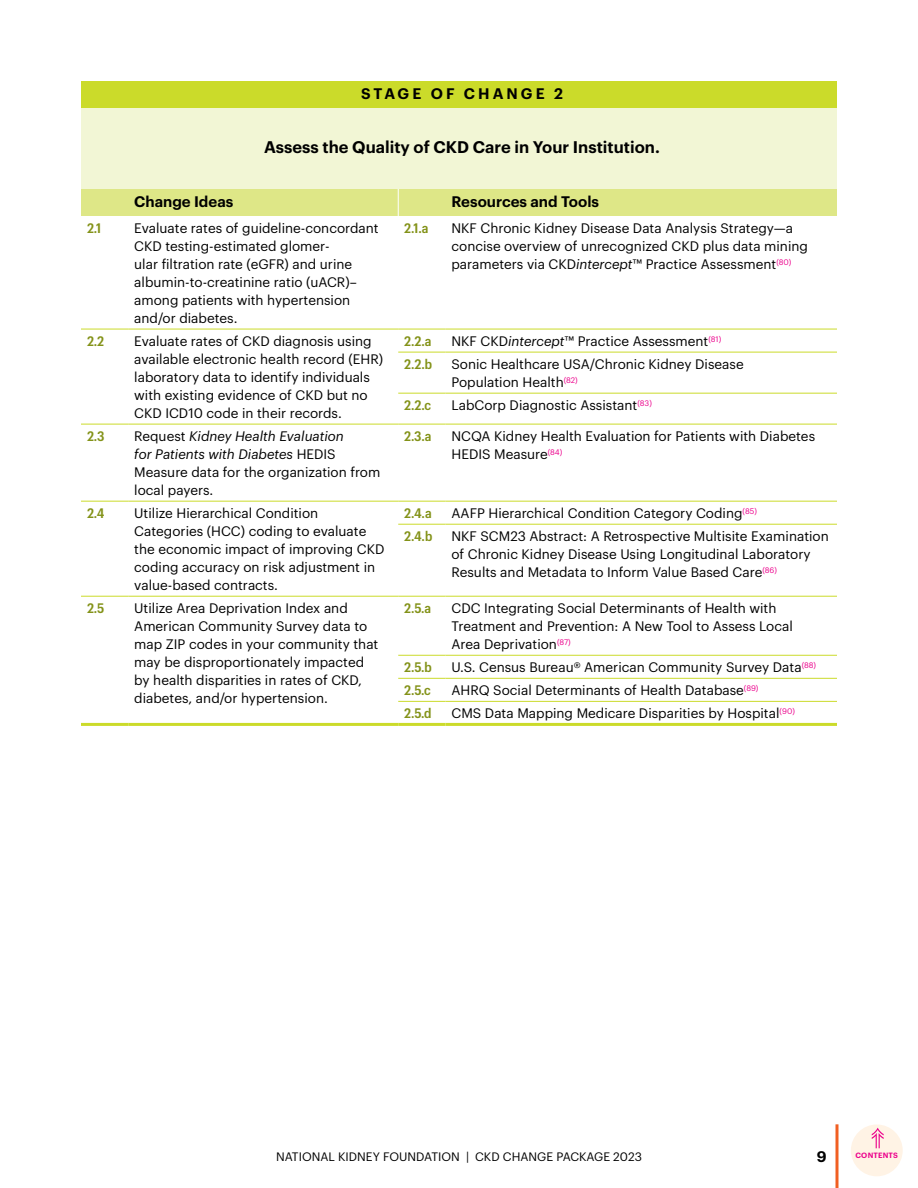
<style>
.page{position:relative;width:918px;height:1188px;background:#fff}
.page>*{position:absolute;margin:0;border:0;box-sizing:border-box;transform-origin:0 0}
.Cell-Stage_copy{font:600 16.5px "Graphik";color:#000}
.CellHead{font:600 15px "Graphik";color:#000}
.Cell-STAGE_OF_CHANGE_head{font:600 15px "Graphik";letter-spacing:.205em;color:#000}
.Table-Body{font:13.5px/18px "Graphik";color:#000}
.Table{font:600 13.5px "Graphik Compact";color:#839218}
.t1{font:12px "Graphik";color:#000}
.t2{font:600 7.5px "Graphik";letter-spacing:.025em;color:#ec008c}
.s1{font-style:italic}
</style>
<div class="page">
<hr style="left:836px;top:1124px;width:2px;height:64px;background:#f15f22">
<div style="left:851px;top:1124px;width:52px;height:52px;background:#fff3e5;border-radius:50%"></div>
<svg style="left:872px;top:1128px;width:12px;height:20px"></svg>
<div style="left:81px;top:81px;width:756px;height:27px;background:#cbdb2a"></div>
<div style="left:81px;top:108px;width:756px;height:81px;background:#f2f6d5"></div>
<div style="left:81px;top:189px;width:756px;height:27px;background:#dee787"></div>
<hr style="left:81px;top:329px;width:47px;height:1px;background:#cbdb2a">
<hr style="left:128px;top:329px;width:270px;height:1px;background:#cbdb2a">
<hr style="left:398px;top:329px;width:48px;height:1px;background:#cbdb2a">
<hr style="left:446px;top:329px;width:391px;height:1px;background:#cbdb2a">
<hr style="left:398px;top:352px;width:48px;height:1px;background:#cbdb2a">
<hr style="left:446px;top:352px;width:391px;height:1px;background:#cbdb2a">
<hr style="left:398px;top:393px;width:48px;height:1px;background:#cbdb2a">
<hr style="left:446px;top:393px;width:391px;height:1px;background:#cbdb2a">
<hr style="left:81px;top:424px;width:47px;height:1px;background:#cbdb2a">
<hr style="left:128px;top:424px;width:270px;height:1px;background:#cbdb2a">
<hr style="left:398px;top:424px;width:48px;height:1px;background:#cbdb2a">
<hr style="left:446px;top:424px;width:391px;height:1px;background:#cbdb2a">
<hr style="left:81px;top:501px;width:47px;height:1px;background:#cbdb2a">
<hr style="left:128px;top:501px;width:270px;height:1px;background:#cbdb2a">
<hr style="left:398px;top:501px;width:48px;height:1px;background:#cbdb2a">
<hr style="left:446px;top:501px;width:391px;height:1px;background:#cbdb2a">
<hr style="left:398px;top:524px;width:48px;height:1px;background:#cbdb2a">
<hr style="left:446px;top:524px;width:391px;height:1px;background:#cbdb2a">
<hr style="left:81px;top:596px;width:47px;height:1px;background:#cbdb2a">
<hr style="left:128px;top:596px;width:270px;height:1px;background:#cbdb2a">
<hr style="left:398px;top:596px;width:48px;height:1px;background:#cbdb2a">
<hr style="left:446px;top:596px;width:391px;height:1px;background:#cbdb2a">
<hr style="left:398px;top:655px;width:48px;height:1px;background:#cbdb2a">
<hr style="left:446px;top:655px;width:391px;height:1px;background:#cbdb2a">
<hr style="left:398px;top:678px;width:48px;height:1px;background:#cbdb2a">
<hr style="left:446px;top:678px;width:391px;height:1px;background:#cbdb2a">
<hr style="left:398px;top:701px;width:48px;height:1px;background:#cbdb2a">
<hr style="left:446px;top:701px;width:391px;height:1px;background:#cbdb2a">
<hr style="left:81px;top:723px;width:47px;height:3px;background:#cbdb2a">
<hr style="left:128px;top:723px;width:270px;height:3px;background:#cbdb2a">
<hr style="left:398px;top:723px;width:48px;height:3px;background:#cbdb2a">
<hr style="left:446px;top:723px;width:391px;height:3px;background:#cbdb2a">
<p class="Cell-STAGE_OF_CHANGE_head" style="left:361px;top:82px;width:203px">STAGE OF CHANGE 2</p>
<p class="Cell-Stage_copy" style="left:264px;top:135px;width:397px">Assess the Quality of CKD Care in Your Institution.</p>
<p class="CellHead" style="left:134px;top:190px;width:101px">Change Ideas</p>
<p class="CellHead" style="left:452px;top:190px;width:149px">Resources and Tools</p>
<p class="Table" style="left:87px;top:218px;width:16px">2.1</p>
<p class="Table-Body" style="left:134px;top:218px;width:246px">Evaluate rates of guideline-concordant CKD testing-estimated glomer-<br>ular filtration rate (eGFR) and urine albumin-to-creatinine ratio (uACR)– among patients with hypertension and/or diabetes.</p>
<p class="Table" style="left:404px;top:218px;width:26px">2.1.a</p>
<p class="Table-Body" style="left:452px;top:218px;width:358px">NKF Chronic Kidney Disease Data Analysis Strategy—a concise overview of unrecognized CKD plus data mining parameters via CKD<span class="s1">intercept</span>™ Practice Assessment<sup>(80)</sup></p>
<p class="Table" style="left:87px;top:331px;width:19px">2.2</p>
<p class="Table-Body" style="left:134px;top:331px;width:250px">Evaluate rates of CKD diagnosis using available electronic health record (EHR) laboratory data to identify individuals with existing evidence of CKD but no CKD ICD10 code in their records.</p>
<p class="Table" style="left:404px;top:331px;width:29px">2.2.a</p>
<p class="Table-Body" style="left:452px;top:331px;width:271px">NKF CKD<span class="s1">intercept</span>™ Practice Assessment<sup>(81)</sup></p>
<p class="Table" style="left:404px;top:354px;width:29px">2.2.b</p>
<p class="Table-Body" style="left:452px;top:354px;width:294px">Sonic Healthcare USA/Chronic Kidney Disease<br>Population Health<sup>(82)</sup></p>
<p class="Table" style="left:404px;top:395px;width:28px">2.2.c</p>
<p class="Table-Body" style="left:452px;top:395px;width:202px">LabCorp Diagnostic Assistant<sup>(83)</sup></p>
<p class="Table" style="left:87px;top:426px;width:19px">2.3</p>
<p class="Table-Body" style="left:134px;top:426px;width:248px">Request <span class="s1">Kidney Health Evaluation<br>for Patients with Diabetes</span> HEDIS<br>Measure data for the organization from local payers.</p>
<p class="Table" style="left:404px;top:426px;width:29px">2.3.a</p>
<p class="Table-Body" style="left:452px;top:426px;width:365px">NCQA Kidney Health Evaluation for Patients with Diabetes<br>HEDIS Measure<sup>(84)</sup></p>
<p class="Table" style="left:87px;top:503px;width:19px">2.4</p>
<p class="Table-Body" style="left:134px;top:503px;width:252px">Utilize Hierarchical Condition Categories (HCC) coding to evaluate the economic impact of improving CKD coding accuracy on risk adjustment in value-based contracts.</p>
<p class="Table" style="left:404px;top:503px;width:29px">2.4.a</p>
<p class="Table-Body" style="left:452px;top:503px;width:307px">AAFP Hierarchical Condition Category Coding<sup>(85)</sup></p>
<p class="Table" style="left:404px;top:526px;width:30px">2.4.b</p>
<p class="Table-Body" style="left:452px;top:526px;width:379px">NKF SCM23 Abstract: A Retrospective Multisite Examination of Chronic Kidney Disease Using Longitudinal Laboratory<br>Results and Metadata to Inform Value Based Care<sup>(86)</sup></p>
<p class="Table" style="left:87px;top:598px;width:19px">2.5</p>
<p class="Table-Body" style="left:134px;top:598px;width:246px">Utilize Area Deprivation Index and American Community Survey data to map ZIP codes in your community that may be disproportionately impacted by health disparities in rates of CKD, diabetes, and/or hypertension.</p>
<p class="Table" style="left:404px;top:598px;width:28px">2.5.a</p>
<p class="Table-Body" style="left:452px;top:598px;width:343px">CDC Integrating Social Determinants of Health with<br>Treatment and Prevention: A New Tool to Assess Local<br>Area Deprivation<sup>(87)</sup></p>
<p class="Table" style="left:404px;top:657px;width:29px">2.5.b</p>
<p class="Table-Body" style="left:452px;top:657px;width:366px">U.S. Census Bureau® American Community Survey Data<sup>(88)</sup></p>
<p class="Table" style="left:404px;top:681px;width:28px">2.5.c</p>
<p class="Table-Body" style="left:452px;top:680px;width:309px">AHRQ Social Determinants of Health Database<sup>(89)</sup></p>
<p class="Table" style="left:404px;top:704px;width:29px">2.5.d</p>
<p class="Table-Body" style="left:452px;top:703px;width:345px">CMS Data Mapping Medicare Disparities by Hospital<sup>(90)</sup></p>
<p class="t1" style="left:276px;top:1148px;width:367px">NATIONAL KIDNEY FOUNDATION | CKD CHANGE PACKAGE 2023</p>
<p class="CellHead" style="left:817px;top:1145px;width:11px">9</p>
<p class="t2" style="left:855px;top:1150px;width:44px">CONTENTS</p>
</div>
